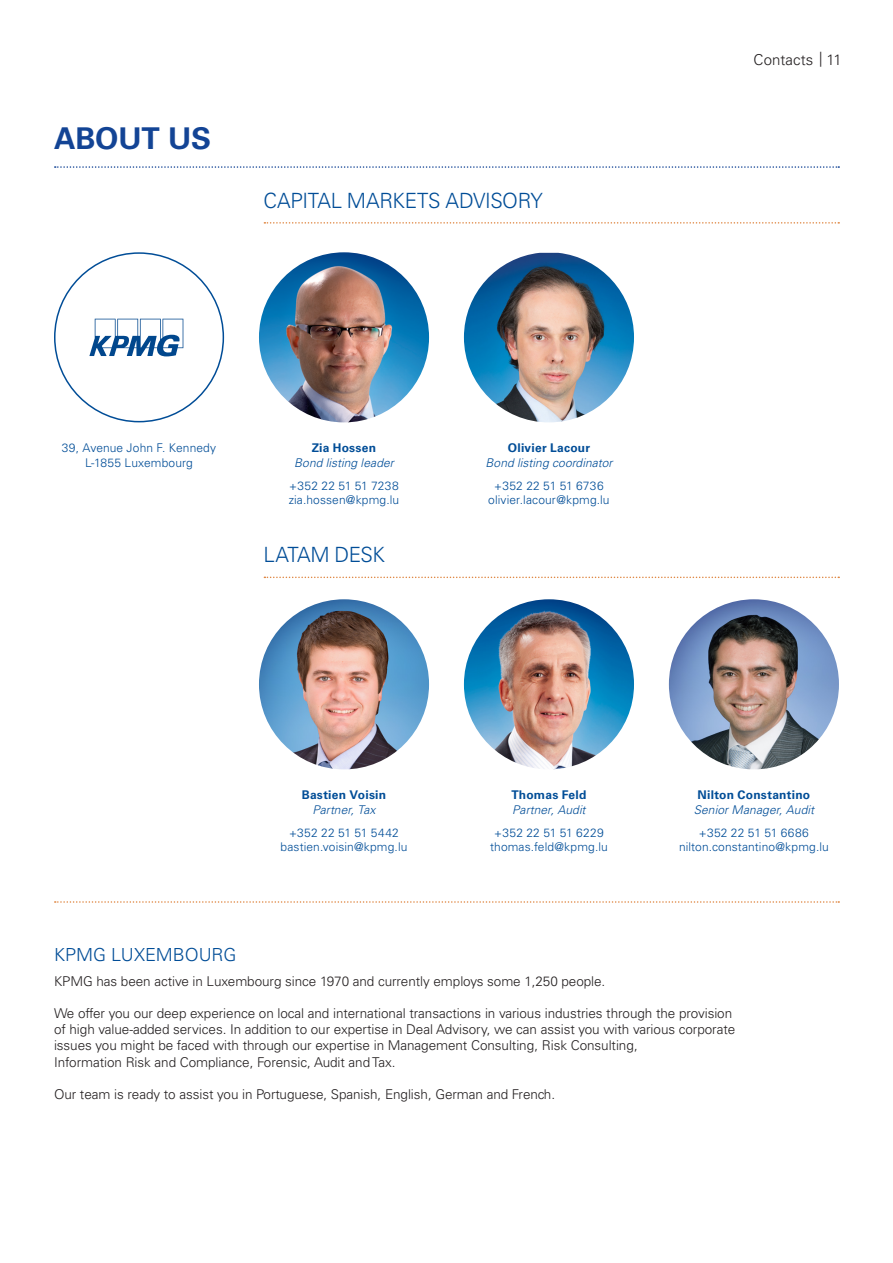
<style>
.page{position:relative;width:893px;height:1263px;background:#fff}
.page>*{position:absolute;margin:0;border:0;box-sizing:border-box;transform-origin:0 0}
.titre{font:700 30px "Univers LT Std";letter-spacing:-.01em;color:#134495}
.Introduction{font:300 21px "Univers LT Std";letter-spacing:-.02em;color:#014d97}
.Introduction-2{font:300 18px "Univers LT Std";color:#014d97}
.titre-2{font:300 15px "Univers LT Std";letter-spacing:.005em;color:#231f20}
.t1{font:300 13.5px/16.2px "Univers LT Std";letter-spacing:-.005em;color:#231f20}
.t2{font:300 12px/14.4px "Univers LT Std";letter-spacing:.01em;color:#014d97;text-align:center}
.t3{font:italic 300 12px "Univers LT Std";letter-spacing:.01em;color:#014d97}
.t4{font:700 12px "Univers LT Std";letter-spacing:.02em;color:#014d97}
.t5{font:300 12px "Univers LT Std";letter-spacing:.03em;color:#014d97}
</style>
<div class="page">
<img style="left:464px;top:599px;width:170px;height:170px;border-radius:85px">
<img style="left:669px;top:599px;width:170px;height:170px;border-radius:85px">
<img style="left:259px;top:252px;width:170px;height:170px;border-radius:85px">
<img style="left:259px;top:599px;width:170px;height:170px;border-radius:85px">
<img style="left:464px;top:253px;width:170px;height:169px">
<svg style="left:55px;top:901px;width:784px;height:2px"></svg>
<svg style="left:55px;top:166px;width:784px;height:2px"></svg>
<svg style="left:89px;top:319px;width:94px;height:37px"></svg>
<svg style="left:264px;top:222px;width:575px;height:2px"></svg>
<svg style="left:264px;top:577px;width:575px;height:1px"></svg>
<p class="titre" style="left:54px;top:121px;width:159px">ABOUT US</p>
<p class="Introduction" style="left:264px;top:188px;width:281px">CAPITAL MARKETS ADVISORY</p>
<p class="titre-2" style="left:754px;top:51px;width:90px">Contacts | 11</p>
<p class="t2" style="left:62px;top:441px;width:156px">39, Avenue John F. Kennedy</p>
<p class="t2" style="left:85px;top:455px;width:109px">L-1855 Luxembourg</p>
<p class="t4" style="left:312px;top:441px;width:66px">Zia Hossen</p>
<p class="t3" style="left:294px;top:455px;width:101px">Bond listing leader</p>
<p class="t2" style="left:289px;top:478px;width:111px">+352 22 51 51 7238</p>
<p class="t2" style="left:289px;top:493px;width:112px">zia.hossen@kpmg.lu</p>
<p class="Introduction" style="left:264px;top:542px;width:123px">LATAM DESK</p>
<p class="t4" style="left:508px;top:441px;width:84px">Olivier Lacour</p>
<p class="t3" style="left:485px;top:455px;width:129px">Bond listing coordinator</p>
<p class="t2" style="left:494px;top:478px;width:111px">+352 22 51 51 6736</p>
<p class="t2" style="left:488px;top:493px;width:123px">olivier.lacour@kpmg.lu</p>
<p class="t4" style="left:302px;top:788px;width:86px">Bastien Voisin</p>
<p class="t3" style="left:312px;top:802px;width:65px">Partner, Tax</p>
<p class="t2" style="left:289px;top:825px;width:111px">+352 22 51 51 5442</p>
<p class="t2" style="left:281px;top:840px;width:128px">bastien.voisin@kpmg.lu</p>
<p class="t4" style="left:511px;top:788px;width:77px">Thomas Feld</p>
<p class="t3" style="left:512px;top:802px;width:75px">Partner, Audit</p>
<p class="t2" style="left:490px;top:825px;width:119px">+352 22 51 51 6229 thomas.feld@kpmg.lu</p>
<p class="t4" style="left:698px;top:788px;width:114px">Nilton Constantino</p>
<p class="t3" style="left:694px;top:802px;width:122px">Senior Manager, Audit</p>
<p class="t5" style="left:699px;top:825px;width:112px">+352 22 51 51 6686</p>
<p class="t2" style="left:679px;top:840px;width:151px">nilton.constantino@kpmg.lu</p>
<p class="Introduction-2" style="left:54px;top:944px;width:184px">KPMG LUXEMBOURG</p>
<p class="t1" style="left:54px;top:973px;width:553px">KPMG has been active in Luxembourg since 1970 and currently employs some 1,250 people.</p>
<p class="t1" style="left:54px;top:1005px;width:683px">We offer you our deep experience on local and international transactions in various industries through the provision of high value-added services. In addition to our expertise in Deal Advisory, we can assist you with various corporate issues you might be faced with through our expertise in Management Consulting, Risk Consulting,<br>Information Risk and Compliance, Forensic, Audit and Tax.</p>
<p class="t1" style="left:54px;top:1086px;width:503px">Our team is ready to assist you in Portuguese, Spanish, English, German and French.</p>
</div>
